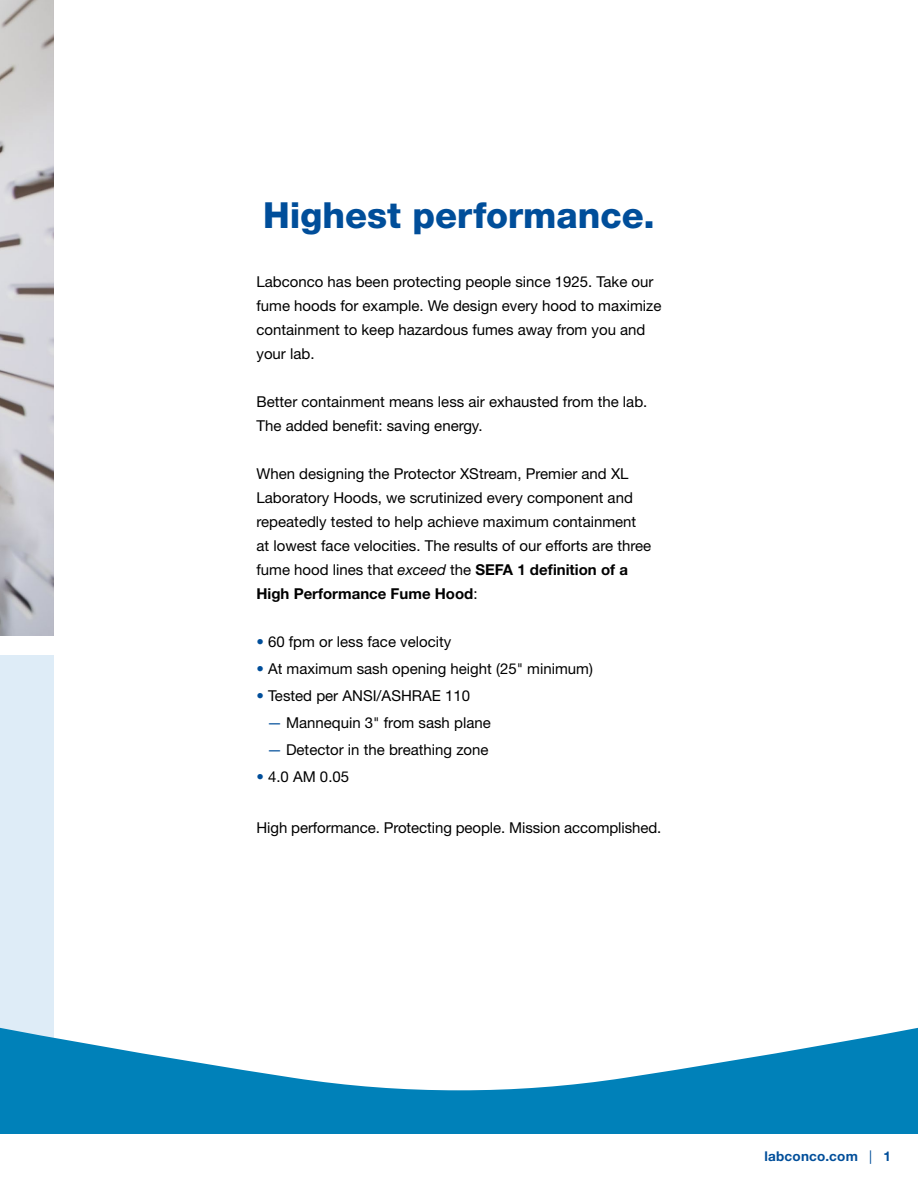
<style>
.page{position:relative;width:918px;height:1188px;background:#fff}
.page>*{position:absolute;margin:0;border:0;box-sizing:border-box;transform-origin:0 0}
.t1{font:800 36px "Helvetica Neue LT Std";color:#004e9a}
.t2{font:15px/24px "Helvetica Neue LT Std";color:#000}
.t3{font:700 13.5px "Helvetica Neue LT Std";letter-spacing:.015em;color:#004e9a}
.s1{font-style:italic}
.s2{font-weight:700}
.s3{color:#004e9a}
.s4{font-weight:400}
</style>
<div class="page">
<div style="left:0;top:655px;width:54px;height:432px;background:#deecf7"></div>
<img style="left:0;top:0;width:54px;height:636px">
<svg style="left:0;top:1027px;width:918px;height:107px;fill:#0081b9"></svg>
<h1 class="t1" style="left:263px;top:194px;width:393px">Highest performance.</h1>
<p class="t2" style="left:256px;top:270px;width:407px">Labconco has been protecting people since 1925. Take our fume hoods for example. We design every hood to maximize containment to keep hazardous fumes away from you and your lab.</p>
<p class="t2" style="left:256px;top:390px;width:392px">Better containment means less air exhausted from the lab.<br>The added benefit: saving energy.</p>
<p class="t2" style="left:256px;top:462px;width:396px">When designing the Protector XStream, Premier and XL Laboratory Hoods, we scrutinized every component and repeatedly tested to help achieve maximum containment at lowest face velocities. The results of our efforts are three fume hood lines that <span class="s1">exceed</span> the <span class="s2">SEFA 1 definition of a High Performance Fume Hood</span>:</p>
<p class="t2" style="left:256px;top:630px;width:196px"><span class="s3">•</span> 60 fpm or less face velocity</p>
<p class="t2" style="left:256px;top:657px;width:338px"><span class="s3">•</span> At maximum sash opening height (25" minimum)</p>
<p class="t2" style="left:256px;top:684px;width:215px"><span class="s3">•</span> Tested per ANSI/ASHRAE 110</p>
<p class="t2" style="left:267px;top:711px;width:225px"><span class="s3">—</span> Mannequin 3" from sash plane</p>
<p class="t2" style="left:267px;top:738px;width:223px"><span class="s3">—</span> Detector in the breathing zone</p>
<p class="t2" style="left:256px;top:765px;width:94px"><span class="s3">•</span> 4.0 AM 0.05</p>
<p class="t2" style="left:256px;top:816px;width:406px">High performance. Protecting people. Mission accomplished.</p>
<p class="t3" style="left:764px;top:1148px;width:128px">labconco.com <span class="s4">|</span> 1</p>
</div>
